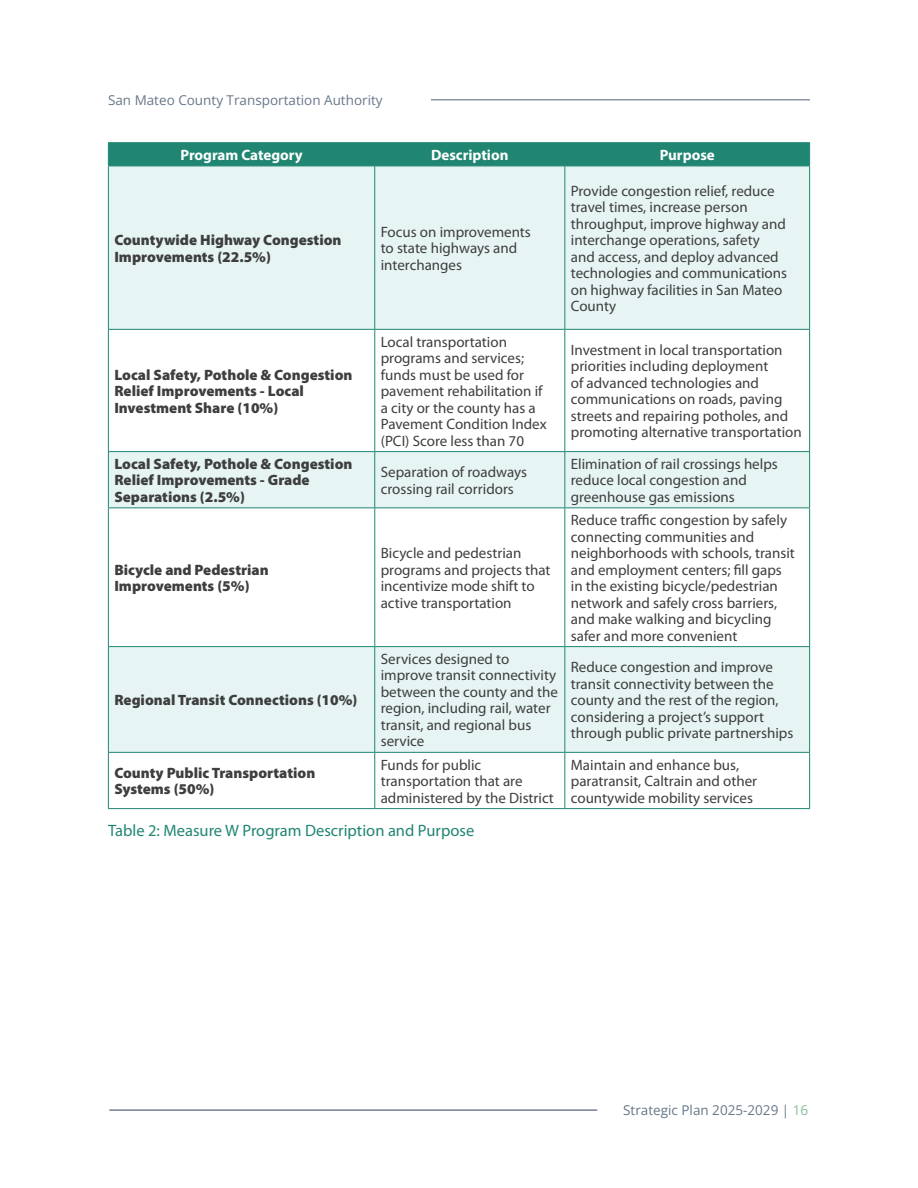
<style>
.page{position:relative;width:918px;height:1188px;background:#fff}
.page>*{position:absolute;margin:0;border:0;box-sizing:border-box;transform-origin:0 0}
.t1{font:16.5px "Myriad Pro";color:#208672}
.t2{font:15px/16.5px "Myriad Pro";color:#3e3e3f}
.t3{font:900 15px/16.5px "Myriad Pro";color:#3e3e3f}
.t4{font:700 15px "Myriad Pro";color:#fff}
.t5{font:13.5px "Open Sans";color:#677789}
.s1{color:#85be9a}
</style>
<div class="page">
<hr style="left:431px;top:99px;width:379px;height:2px;background:#8e96a6">
<hr style="left:109px;top:1109px;width:488px;height:2px;background:#748092">
<div style="left:109px;top:167px;width:700px;height:162px;background:#e6f4f3"></div>
<svg style="left:109px;top:452px;width:700px;height:300px;fill:#e6f4f3"></svg>
<hr style="left:108px;top:142px;width:267px;height:1px;background:#208672">
<hr style="left:375px;top:142px;width:190px;height:1px;background:#208672">
<hr style="left:565px;top:142px;width:245px;height:1px;background:#208672">
<div style="left:108px;top:143px;width:702px;height:23px;background:#208672"></div>
<hr style="left:108px;top:166px;width:267px;height:1px;background:#208672">
<hr style="left:108px;top:166px;width:1px;height:163px;background:#208672">
<hr style="left:375px;top:166px;width:190px;height:1px;background:#208672">
<hr style="left:374px;top:166px;width:1px;height:163px;background:#208672">
<hr style="left:565px;top:166px;width:245px;height:1px;background:#208672">
<hr style="left:564px;top:166px;width:1px;height:163px;background:#208672">
<hr style="left:809px;top:166px;width:1px;height:163px;background:#208672">
<hr style="left:108px;top:329px;width:267px;height:1px;background:#208672">
<hr style="left:108px;top:330px;width:1px;height:121px;background:#208672">
<hr style="left:375px;top:329px;width:190px;height:1px;background:#208672">
<hr style="left:374px;top:330px;width:1px;height:121px;background:#208672">
<hr style="left:565px;top:329px;width:245px;height:1px;background:#208672">
<hr style="left:564px;top:330px;width:1px;height:121px;background:#208672">
<hr style="left:809px;top:330px;width:1px;height:121px;background:#208672">
<hr style="left:108px;top:451px;width:267px;height:1px;background:#208672">
<hr style="left:108px;top:452px;width:1px;height:55px;background:#208672">
<hr style="left:375px;top:451px;width:190px;height:1px;background:#208672">
<hr style="left:374px;top:452px;width:1px;height:55px;background:#208672">
<hr style="left:565px;top:451px;width:245px;height:1px;background:#208672">
<hr style="left:564px;top:452px;width:1px;height:55px;background:#208672">
<hr style="left:809px;top:452px;width:1px;height:55px;background:#208672">
<hr style="left:108px;top:507px;width:267px;height:1px;background:#208672">
<hr style="left:108px;top:508px;width:1px;height:138px;background:#208672">
<hr style="left:375px;top:507px;width:190px;height:1px;background:#208672">
<hr style="left:374px;top:508px;width:1px;height:138px;background:#208672">
<hr style="left:565px;top:507px;width:245px;height:1px;background:#208672">
<hr style="left:564px;top:508px;width:1px;height:138px;background:#208672">
<hr style="left:809px;top:508px;width:1px;height:138px;background:#208672">
<hr style="left:108px;top:646px;width:267px;height:1px;background:#208672">
<hr style="left:108px;top:647px;width:1px;height:105px;background:#208672">
<hr style="left:375px;top:646px;width:190px;height:1px;background:#208672">
<hr style="left:374px;top:647px;width:1px;height:105px;background:#208672">
<hr style="left:565px;top:646px;width:245px;height:1px;background:#208672">
<hr style="left:564px;top:647px;width:1px;height:105px;background:#208672">
<hr style="left:809px;top:647px;width:1px;height:105px;background:#208672">
<hr style="left:108px;top:752px;width:267px;height:1px;background:#208672">
<hr style="left:108px;top:753px;width:1px;height:55px;background:#208672">
<hr style="left:375px;top:752px;width:190px;height:1px;background:#208672">
<hr style="left:374px;top:753px;width:1px;height:55px;background:#208672">
<hr style="left:565px;top:752px;width:245px;height:1px;background:#208672">
<hr style="left:564px;top:753px;width:1px;height:55px;background:#208672">
<hr style="left:809px;top:753px;width:1px;height:55px;background:#208672">
<hr style="left:108px;top:808px;width:267px;height:1px;background:#208672">
<hr style="left:375px;top:808px;width:190px;height:1px;background:#208672">
<hr style="left:565px;top:808px;width:245px;height:1px;background:#208672">
<p class="t5" style="left:108px;top:91px;width:276px">San Mateo County Transportation Authority</p>
<p class="t4" style="left:180px;top:145px;width:124px">Program Category</p>
<p class="t4" style="left:431px;top:145px;width:79px">Description</p>
<p class="t4" style="left:660px;top:145px;width:57px">Purpose</p>
<p class="t3" style="left:114px;top:231px;width:229px">Countywide Highway Congestion<br>Improvements (22.5%)</p>
<p class="t2" style="left:381px;top:223px;width:152px">Focus on improvements to state highways and interchanges</p>
<p class="t2" style="left:571px;top:182px;width:218px">Provide congestion relief, reduce travel times, increase person throughput, improve highway and interchange operations, safety and access, and deploy advanced technologies and communications on highway facilities in San Mateo<br>County</p>
<p class="t3" style="left:114px;top:366px;width:240px">Local Safety, Pothole &amp; Congestion<br>Relief Improvements - Local<br>Investment Share (10%)</p>
<p class="t2" style="left:381px;top:333px;width:167px">Local transportation programs and services; funds must be used for pavement rehabilitation if a city or the county has a<br>Pavement Condition Index (PCI) Score less than 70</p>
<p class="t2" style="left:571px;top:341px;width:232px">Investment in local transportation priorities including deployment<br>of advanced technologies and communications on roads, paving streets and repairing potholes, and promoting alternative transportation</p>
<p class="t3" style="left:114px;top:455px;width:240px">Local Safety, Pothole &amp; Congestion<br>Relief Improvements - Grade<br>Separations (2.5%)</p>
<p class="t2" style="left:381px;top:464px;width:148px">Separation of roadways crossing rail corridors</p>
<p class="t2" style="left:571px;top:455px;width:209px">Elimination of rail crossings helps reduce local congestion and greenhouse gas emissions</p>
<p class="t3" style="left:114px;top:561px;width:156px">Bicycle and Pedestrian<br>Improvements (5%)</p>
<p class="t3" style="left:114px;top:691px;width:245px">Regional Transit Connections (10%)</p>
<p class="t2" style="left:381px;top:545px;width:171px">Bicycle and pedestrian programs and projects that incentivize mode shift to active transportation</p>
<p class="t2" style="left:571px;top:512px;width:226px">Reduce traffic congestion by safely connecting communities and neighborhoods with schools, transit and employment centers; fill gaps in the existing bicycle/pedestrian network and safely cross barriers, and make walking and bicycling safer and more convenient</p>
<p class="t2" style="left:381px;top:650px;width:179px">Services designed to improve transit connectivity between the county and the region, including rail, water transit, and regional bus service</p>
<p class="t2" style="left:571px;top:659px;width:224px">Reduce congestion and improve transit connectivity between the county and the rest of the region, considering a project’s support through public private partnerships</p>
<p class="t3" style="left:114px;top:764px;width:202px">County Public Transportation<br>Systems (50%)</p>
<p class="t2" style="left:381px;top:756px;width:175px">Funds for public transportation that are administered by the District</p>
<p class="t2" style="left:571px;top:756px;width:188px">Maintain and enhance bus, paratransit, Caltrain and other countywide mobility services</p>
<p class="t1" style="left:108px;top:820px;width:368px">Table 2: Measure W Program Description and Purpose</p>
<p class="t5" style="left:623px;top:1101px;width:187px">Strategic Plan 2025-2029 | <span class="s1">16</span></p>
</div>
